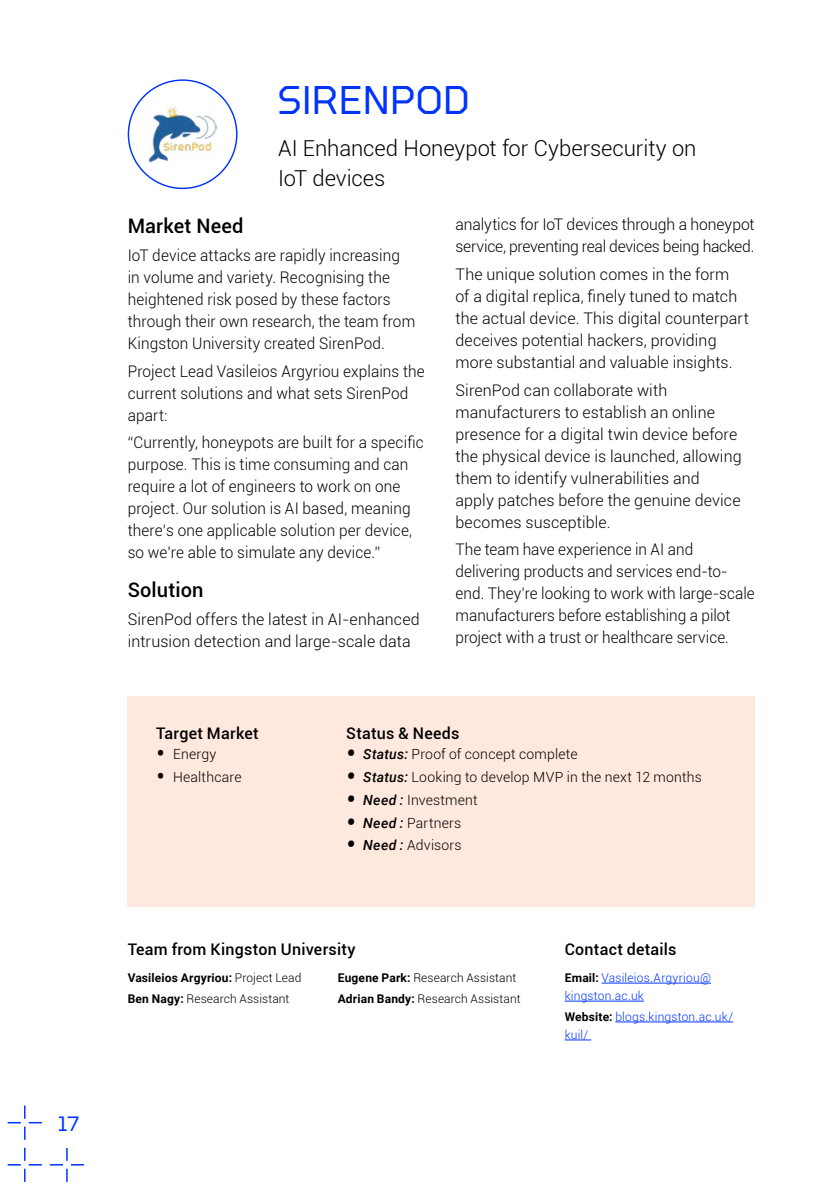
<style>
.page{position:relative;width:840px;height:1191px;background:#fff}
.page>*{position:absolute;margin:0;border:0;box-sizing:border-box;transform-origin:0 0}
.t1{font:40px "Torque";letter-spacing:-.01em;color:#03f}
.t2{font:300 22px/30px "Roboto";color:#000}
.t3{font:20.8px "Torque";color:#03f}
.t4{font:500 20px "Roboto";letter-spacing:.01em;color:#000}
.t5{font:300 16px/22px "Roboto";letter-spacing:.005em;color:#000;scale:.96 1}
.t6{font:300 16px/22px "Roboto";letter-spacing:.005em;color:#000}
.t7{font:300 16px/22px "Roboto";letter-spacing:-.015em;color:#000}
.t8{font:500 16px "Roboto";letter-spacing:.015em;color:#000}
.t9{font:300 14px "Roboto";letter-spacing:.015em;color:#000}
.t10{font:300 12px/20.8px "Roboto";letter-spacing:.005em;color:#000}
.t11{font:300 12px/18px "Roboto";letter-spacing:.015em;color:#03f}
.s1{font-size:28px}
.s2{font-weight:500;font-style:italic;font-size:28px}
.s3{font-weight:500;font-style:italic}
.s4{font-weight:700}
.s5{font-weight:700;color:#000}
</style>
<div class="page">
<hr style="left:601px;top:982px;width:109px;height:1px;background:#03f">
<hr style="left:564px;top:1000px;width:79px;height:1px;background:#03f">
<hr style="left:615px;top:1021px;width:117px;height:1px;background:#03f">
<svg style="left:564px;top:1039px;width:27px;height:1px"></svg>
<div style="left:128px;top:696px;width:626px;height:210px;background:#ffe8de"></div>
<img style="left:148px;top:107px;width:69px;height:56px">
<svg style="left:8px;top:1147px;width:34px;height:34px"></svg>
<svg style="left:50px;top:1148px;width:34px;height:33px"></svg>
<svg style="left:8px;top:1105px;width:34px;height:34px"></svg>
<h3 class="t3" style="left:58px;top:1112px;width:22px">17</h3>
<h1 class="t1" style="left:277px;top:77px;width:194px">SIRENPOD</h1>
<h2 class="t2" style="left:278px;top:132px;width:419px">AI Enhanced Honeypot for Cybersecurity on<br>IoT devices</h2>
<p class="t4" style="left:128px;top:212px;width:117px">Market Need</p>
<p class="t5" style="left:128px;top:244px;width:301px">IoT device attacks are rapidly increasing in volume and variety. Recognising the heightened risk posed by these factors through their own research, the team from Kingston University created SirenPod.</p>
<p class="t5" style="left:128px;top:359px;width:311px">Project Lead Vasileios Argyriou explains the current solutions and what sets SirenPod apart:</p>
<p class="t5" style="left:128px;top:431px;width:310px">“Currently, honeypots are built for a specific purpose. This is time consuming and can require a lot of engineers to work on one project. Our solution is AI based, meaning there’s one applicable solution per device, so we’re able to simulate any device.”</p>
<p class="t4" style="left:128px;top:576px;width:77px">Solution</p>
<p class="t6" style="left:128px;top:608px;width:293px">SirenPod offers the latest in AI-enhanced intrusion detection and large-scale data</p>
<p class="t7" style="left:455px;top:213px;width:300px">analytics for IoT devices through a honeypot service, preventing real devices being hacked.</p>
<p class="t6" style="left:455px;top:263px;width:295px">The unique solution comes in the form<br>of a digital replica, finely tuned to match the actual device. This digital counterpart deceives potential hackers, providing more substantial and valuable insights.</p>
<p class="t6" style="left:455px;top:378px;width:287px">SirenPod can collaborate with manufacturers to establish an online presence for a digital twin device before the physical device is launched, allowing them to identify vulnerabilities and apply patches before the genuine device becomes susceptible.</p>
<p class="t5" style="left:455px;top:538px;width:313px">The team have experience in AI and delivering products and services end-to&shy;end. They’re looking to work with large-scale manufacturers before establishing a pilot project with a trust or healthcare service.</p>
<p class="t8" style="left:156px;top:722px;width:104px">Target Market</p>
<p class="t9" style="left:156px;top:744px;width:62px"><span class="s1">•</span> Energy</p>
<p class="t9" style="left:156px;top:767px;width:87px"><span class="s1">•</span> Healthcare</p>
<p class="t8" style="left:346px;top:722px;width:115px">Status &amp; Needs</p>
<p class="t9" style="left:346px;top:744px;width:233px"><span class="s2">•</span> <span class="s3">Status:</span> Proof of concept complete</p>
<p class="t9" style="left:346px;top:767px;width:357px"><span class="s2">•</span> <span class="s3">Status:</span> Looking to develop MVP in the next 12 months</p>
<p class="t9" style="left:346px;top:790px;width:133px"><span class="s2">•</span> <span class="s3">Need :</span> Investment</p>
<p class="t9" style="left:346px;top:813px;width:117px"><span class="s2">•</span> <span class="s3">Need :</span> Partners</p>
<p class="t9" style="left:346px;top:835px;width:117px"><span class="s2">•</span> <span class="s3">Need :</span> Advisors</p>
<p class="t8" style="left:128px;top:938px;width:229px">Team from Kingston University</p>
<p class="t8" style="left:564px;top:938px;width:113px">Contact details</p>
<p class="t10" style="left:128px;top:967px;width:175px"><span class="s4">Vasileios Argyriou:</span> Project Lead<br><span class="s4">Ben Nagy:</span> Research Assistant</p>
<p class="t10" style="left:337px;top:967px;width:184px"><span class="s4">Eugene Park:</span> Research Assistant<br><span class="s4">Adrian Bandy:</span> Research Assistant</p>
<p class="t11" style="left:564px;top:968px;width:148px"><span class="s5">Email:</span> Vasileios.Argyriou@ kingston.ac.uk</p>
<p class="t11" style="left:564px;top:1007px;width:170px"><span class="s5">Website:</span> blogs.kingston.ac.uk/ kuil/</p>
</div>
